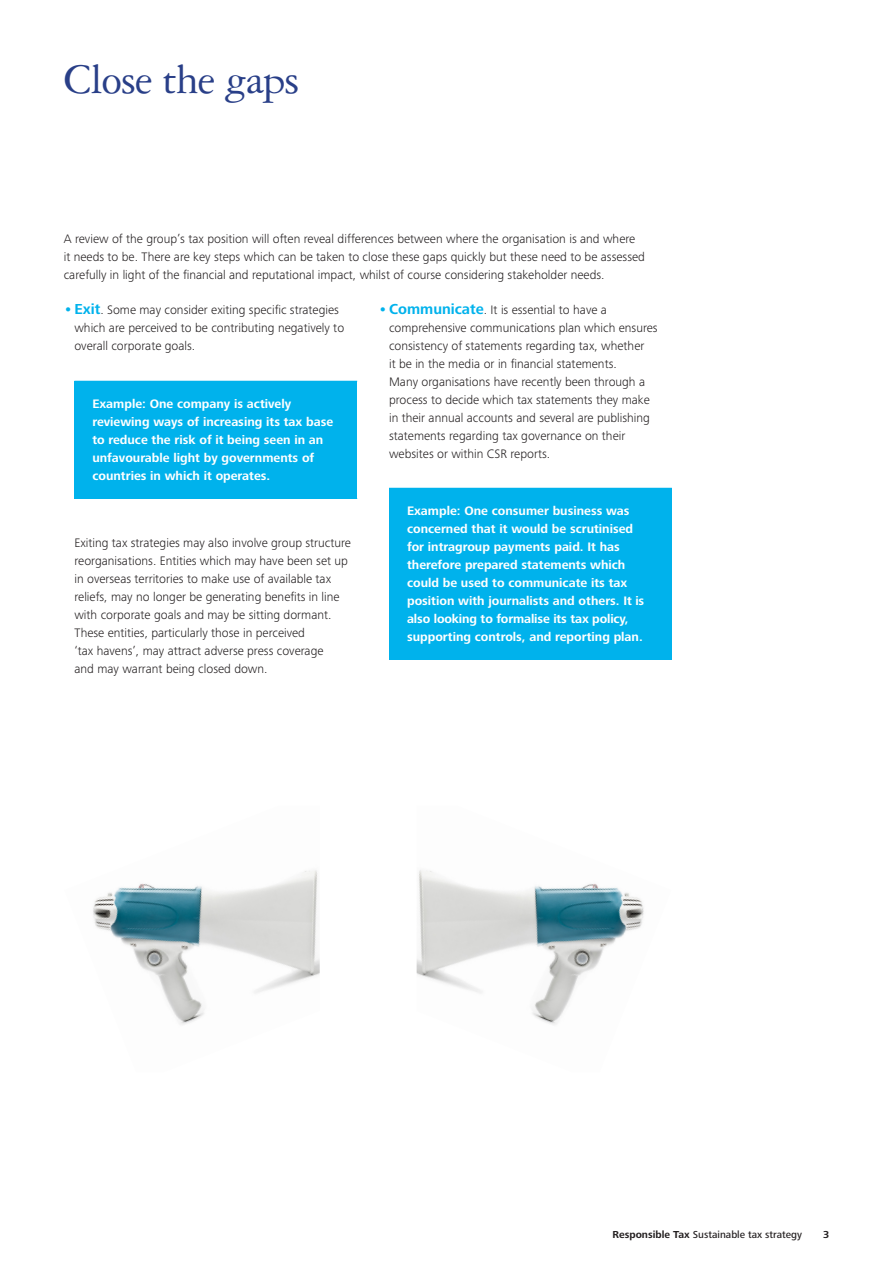
<style>
.page{position:relative;width:893px;height:1263px;background:#fff}
.page>*{position:absolute;margin:0;border:0;box-sizing:border-box;transform-origin:0 0}
.AHead_Title{font:45px "Garamond 3 LT Std";letter-spacing:-.02em;color:#293f88}
.Bullets{font:300 12.75px/18px "Frutiger Next Pro";color:#231f20}
.BHead_KO{font:700 12.75px/18px "Frutiger Next Pro";color:#fff}
.BodyCopy__spanAll{font:300 12.75px/18px "Frutiger Next Pro";color:#231f20}
.t1{font:500 10.5px "Frutiger Next Pro";color:#231f20}
.t2{font:700 10.5px "Frutiger Next Pro";color:#231f20}
.s1{font-weight:700;font-size:15px;color:#00b2ec}
.s2{font-weight:700}
</style>
<div class="page">
<img style="left:93px;top:870px;width:227px;height:155px">
<div style="left:74px;top:381px;width:283px;height:117px;background:#00b2ec"></div>
<hr style="left:74px;top:498px;width:283px;height:1px;background:#00b2ec">
<div style="left:389px;top:488px;width:283px;height:171px;background:#00b2ec"></div>
<hr style="left:389px;top:659px;width:283px;height:1px;background:#00b2ec">
<img style="left:417px;top:870px;width:227px;height:155px">
<p class="AHead_Title" style="left:64px;top:55px;width:237px">Close the gaps</p>
<p class="BodyCopy__spanAll" style="left:64px;top:230px;width:583px">A review of the group’s tax position will often reveal differences between where the organisation is and where it needs to be. There are key steps which can be taken to close these gaps quickly but these need to be assessed carefully in light of the financial and reputational impact, whilst of course considering stakeholder needs.</p>
<p class="Bullets" style="left:74px;top:301px;width:271px;text-indent:-11px"><span class="s1">•Exit</span>. Some may consider exiting specific strategies which are perceived to be contributing negatively to overall corporate goals.</p>
<p class="Bullets" style="left:389px;top:301px;width:270px;text-indent:-11px"><span class="s1">•Communicate</span>. It is essential to have a comprehensive communications plan which ensures consistency of statements regarding tax, whether<br>it be in the media or in financial statements.<br>Many organisations have recently been through a process to decide which tax statements they make in their annual accounts and several are publishing statements regarding tax governance on their websites or within CSR reports.</p>
<p class="BHead_KO" style="left:92px;top:395px;width:242px">Example: One company is actively reviewing ways of increasing its tax base to reduce the risk of it being seen in an unfavourable light by governments of countries in which it operates.</p>
<p class="Bullets" style="left:74px;top:533px;width:278px">Exiting tax strategies may also involve group structure reorganisations. Entities which may have been set up in overseas territories to make use of available tax reliefs, may no longer be generating benefits in line with corporate goals and may be sitting dormant.<br>These entities, particularly those in perceived<br>‘tax havens’, may attract adverse press coverage<br>and may warrant being closed down.</p>
<p class="BHead_KO" style="left:407px;top:502px;width:239px">Example: One consumer business was concerned that it would be scrutinised for intragroup payments paid. It has therefore prepared statements which could be used to communicate its tax position with journalists and others. It is also looking to formalise its tax policy, supporting controls, and reporting plan.</p>
<p class="t1" style="left:612px;top:1228px;width:191px"><span class="s2">Responsible Tax</span> Sustainable tax strategy</p>
<p class="t2" style="left:823px;top:1228px;width:8px">3</p>
</div>
